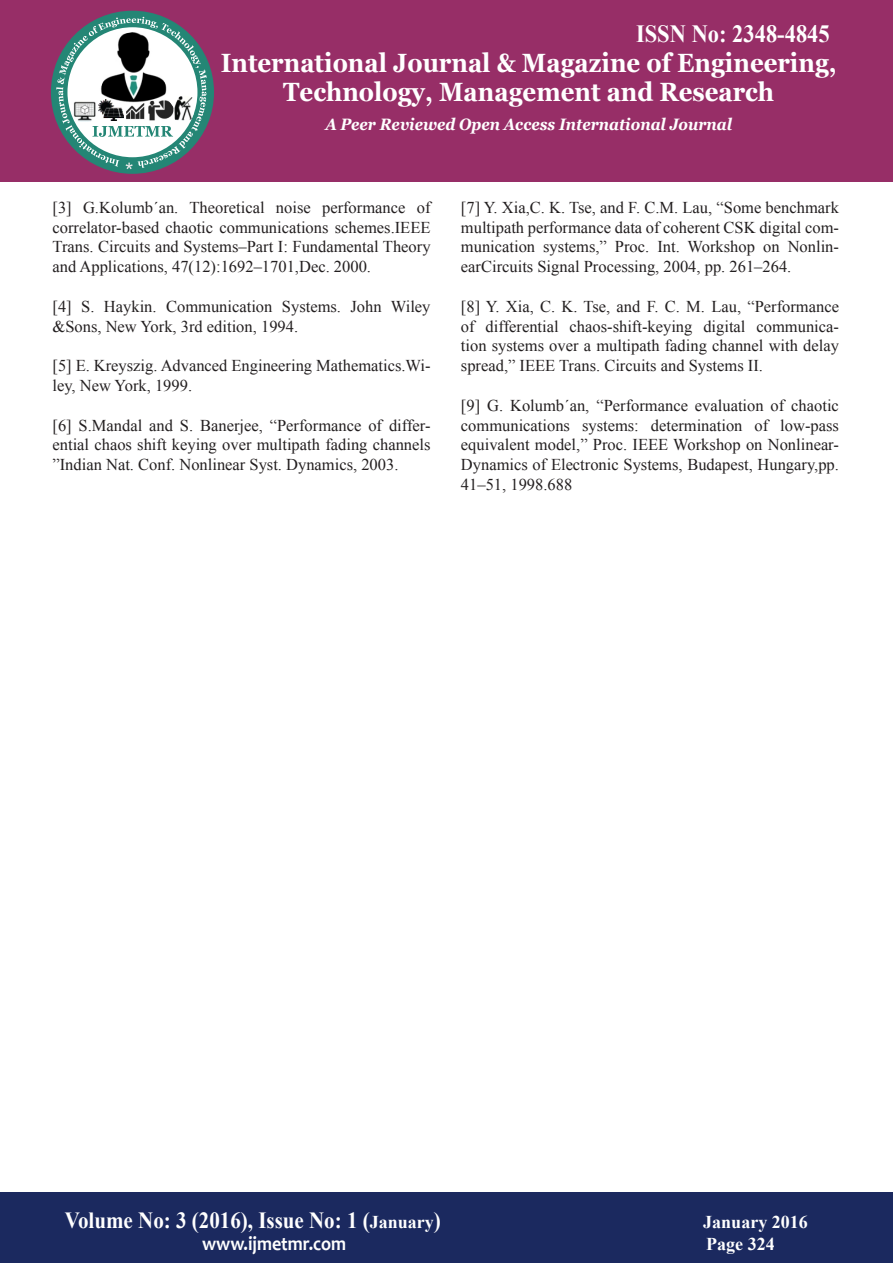
<style>
.page{position:relative;width:893px;height:1263px;background:#fff}
.page>*{position:absolute;margin:0;border:0;box-sizing:border-box;transform-origin:0 0}
.t1{font:700 26.4px/28.8px "Georgia";color:#fff;text-align:center;scale:.91 1}
.t2{font:700 24.75px "Times New Roman";color:#fff;scale:.91 1}
.t3{font:700 23.1px "Times New Roman";color:#fff;scale:.91 1}
.t4{font:700 19.8px "Candara";color:#fff;scale:.91 1}
.t5{font:700 18px "Times New Roman";color:#fff}
.t6{font:16.5px/19.8px "Times New Roman";color:#231f20;text-align:justify}
.t7{font:italic 700 16.5px "Georgia";color:#fff;scale:.91 1}
.s1{font-size:18px}
</style>
<div class="page">
<div style="left:0;top:0;width:893px;height:182px;background:#972e67"></div>
<div style="left:51px;top:11px;width:163px;height:163px;background:#248675;border-radius:50%"></div>
<svg style="left:56px;top:17px;width:151px;height:152px"></svg>
<img style="left:146px;top:99px;width:28px;height:23px">
<img style="left:174px;top:96px;width:21px;height:25px">
<img style="left:99px;top:31px;width:72px;height:74px">
<img style="left:72px;top:101px;width:25px;height:21px">
<img style="left:99px;top:99px;width:25px;height:21px">
<div style="left:0;top:1192px;width:893px;height:71px;background:#1b295f"></div>
<h2 class="t2" style="left:636px;top:16px;width:214px">ISSN No: 2348-4845</h2>
<h1 class="t1" style="left:221px;top:49px;width:678px">International Journal &amp; Magazine of Engineering,<br>Technology, Management and Research</h1>
<p class="t7" style="left:325px;top:113px;width:448px">A Peer Reviewed Open Access International Journal</p>
<p class="t6" style="left:52px;top:197px;width:380px">[3] G.Kolumb´an. Theoretical noise performance of correlator-based chaotic communications schemes.IEEE Trans. Circuits and Systems–Part I: Fundamental Theory and Applications, 47(12):1692–1701,Dec. 2000.</p>
<p class="t6" style="left:52px;top:296px;width:379px">[4] S. Haykin. Communication Systems. John Wiley &amp;Sons, New York, 3rd edition, 1994.</p>
<p class="t6" style="left:52px;top:355px;width:379px">[5] E. Kreyszig. Advanced Engineering Mathematics.Wi&shy;ley, New York, 1999.</p>
<p class="t6" style="left:52px;top:415px;width:379px">[6] S.Mandal and S. Banerjee, “Performance of differ&shy;ential chaos shift keying over multipath fading channels ”Indian Nat. Conf. Nonlinear Syst. Dynamics, 2003.</p>
<p class="t6" style="left:461px;top:197px;width:380px">[7] Y. Xia,C. K. Tse, and F. C.M. Lau, “Some benchmark multipath performance data of coherent CSK digital com&shy;munication systems,” Proc. Int. Workshop on Nonlin&shy;earCircuits Signal Processing, 2004, pp. 261–264.</p>
<p class="t6" style="left:461px;top:296px;width:380px">[8] Y. Xia, C. K. Tse, and F. C. M. Lau, “Performance of differential chaos-shift-keying digital communica&shy;tion systems over a multipath fading channel with delay spread,” IEEE Trans. Circuits and Systems II.</p>
<p class="t6" style="left:461px;top:395px;width:379px">[9] G. Kolumb´an, “Performance evaluation of chaotic communications systems: determination of low-pass equivalent model,” Proc. IEEE Workshop on Nonlinear-Dynamics of Electronic Systems, Budapest, Hungary,pp.<br>41–51, 1998.688</p>
<h3 class="t3" style="left:65px;top:1204px;width:415px">Volume No: 3 (2016), Issue No: 1 (<span class="s1">January</span>)</h3>
<p class="t5" style="left:703px;top:1210px;width:106px">January 2016</p>
<p class="t4" style="left:202px;top:1231px;width:160px">www.ijmetmr.com</p>
<p class="t5" style="left:706px;top:1231px;width:70px">Page 324</p>
</div>
